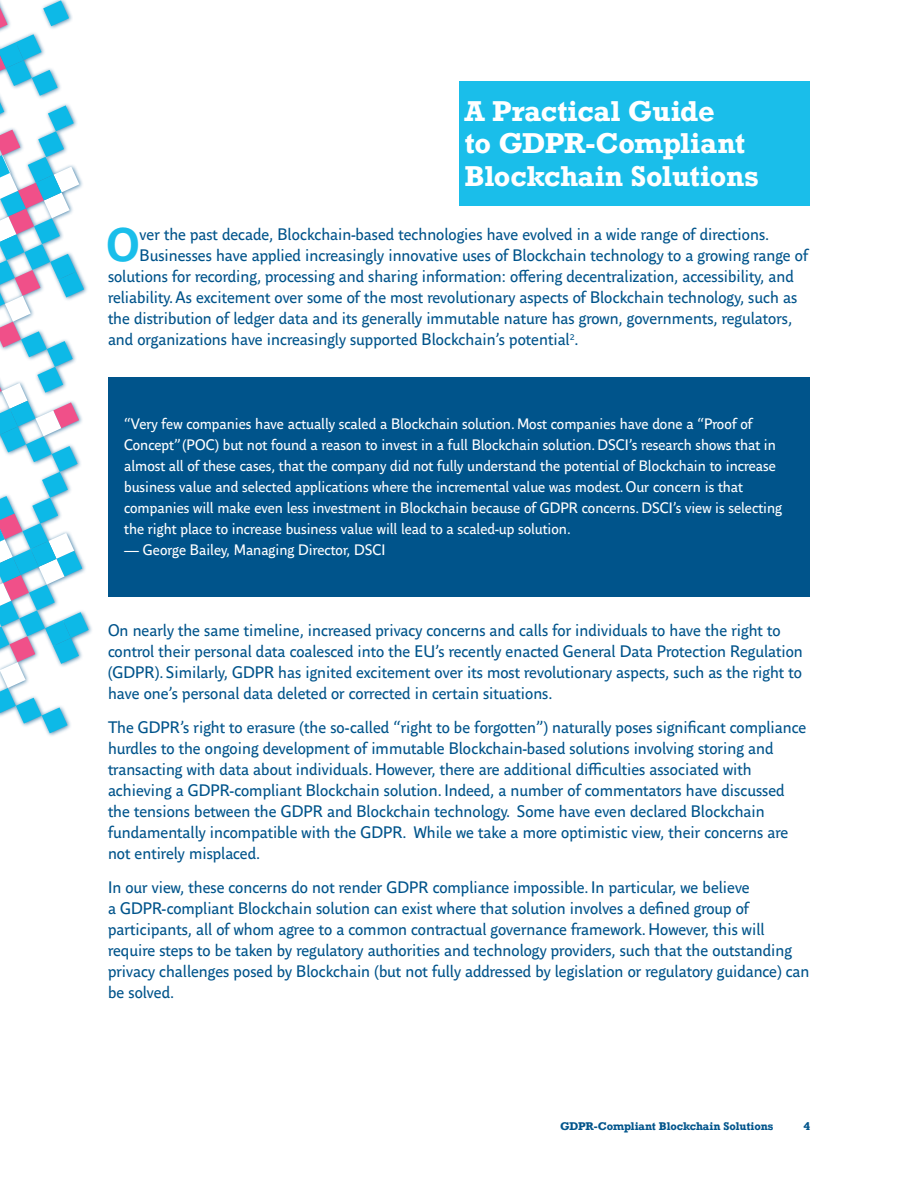
<style>
.page{position:relative;width:918px;height:1188px;background:#fff}
.page>*{position:absolute;margin:0;border:0;box-sizing:border-box;transform-origin:0 0}
.t1{font:700 46.2px "Parisine Office Std";color:#1abeea}
.t2{font:700 27px/32.4px "Rockwell";color:#fff}
.t3{font:16.5px/21px "Parisine Office Std";color:#00548b}
.t4{font:15px/21px "Parisine Office Std";color:#fff}
.t5{font:700 10.5px "Rockwell";letter-spacing:-.005em;color:#00548b}
</style>
<div class="page">
<svg style="left:0;top:0;width:89px;height:733px"></svg>
<div style="left:108px;top:377px;width:702px;height:219px;background:#00548b"></div>
<div style="left:459px;top:81px;width:351px;height:124px;background:#1abeea"></div>
<h2 class="t2" style="left:464px;top:94px;width:296px">A Practical Guide<br>to GDPR-Compliant<br>Blockchain Solutions</h2>
<h1 class="t1" style="left:107px;top:218px;width:35px">O</h1>
<p class="t3" style="left:140px;top:224px;width:631px">ver the past decade, Blockchain-based technologies have evolved in a wide range of directions.</p>
<p class="t3" style="left:140px;top:246px;width:670px">Businesses have applied increasingly innovative uses of Blockchain technology to a growing range of</p>
<p class="t3" style="left:108px;top:267px;width:687px">solutions for recording, processing and sharing information: offering decentralization, accessibility, and</p>
<p class="t3" style="left:108px;top:288px;width:691px">reliability. As excitement over some of the most revolutionary aspects of Blockchain technology, such as</p>
<p class="t3" style="left:108px;top:309px;width:686px">the distribution of ledger data and its generally immutable nature has grown, governments, regulators,</p>
<p class="t3" style="left:108px;top:330px;width:472px">and organizations have increasingly supported Blockchain’s potential<sup>2</sup>.</p>
<p class="t4" style="left:124px;top:414px;width:659px">“Very few companies have actually scaled a Blockchain solution. Most companies have done a “Proof of Concept” (POC) but not found a reason to invest in a full Blockchain solution. DSCI’s research shows that in almost all of these cases, that the company did not fully understand the potential of Blockchain to increase business value and selected applications where the incremental value was modest. Our concern is that companies will make even less investment in Blockchain because of GDPR concerns. DSCI’s view is selecting the right place to increase business value will lead to a scaled-up solution.</p>
<p class="t4" style="left:124px;top:540px;width:263px">— George Bailey, Managing Director, DSCI</p>
<p class="t3" style="left:108px;top:620px;width:696px">On nearly the same timeline, increased privacy concerns and calls for individuals to have the right to control their personal data coalesced into the EU’s recently enacted General Data Protection Regulation (GDPR). Similarly, GDPR has ignited excitement over its most revolutionary aspects, such as the right to have one’s personal data deleted or corrected in certain situations.</p>
<p class="t3" style="left:108px;top:717px;width:700px">The GDPR’s right to erasure (the so-called “right to be forgotten”) naturally poses significant compliance hurdles to the ongoing development of immutable Blockchain-based solutions involving storing and transacting with data about individuals. However, there are additional difficulties associated with achieving a GDPR-compliant Blockchain solution. Indeed, a number of commentators have discussed the tensions between the GDPR and Blockchain technology. Some have even declared Blockchain fundamentally incompatible with the GDPR. While we take a more optimistic view, their concerns are not entirely misplaced.</p>
<p class="t3" style="left:108px;top:877px;width:703px">In our view, these concerns do not render GDPR compliance impossible. In particular, we believe<br>a GDPR-compliant Blockchain solution can exist where that solution involves a defined group of participants, all of whom agree to a common contractual governance framework. However, this will require steps to be taken by regulatory authorities and technology providers, such that the outstanding privacy challenges posed by Blockchain (but not fully addressed by legislation or regulatory guidance) can be solved.</p>
<p class="t5" style="left:560px;top:1120px;width:215px">GDPR-Compliant Blockchain Solutions</p>
<p class="t5" style="left:803px;top:1120px;width:8px">4</p>
</div>
